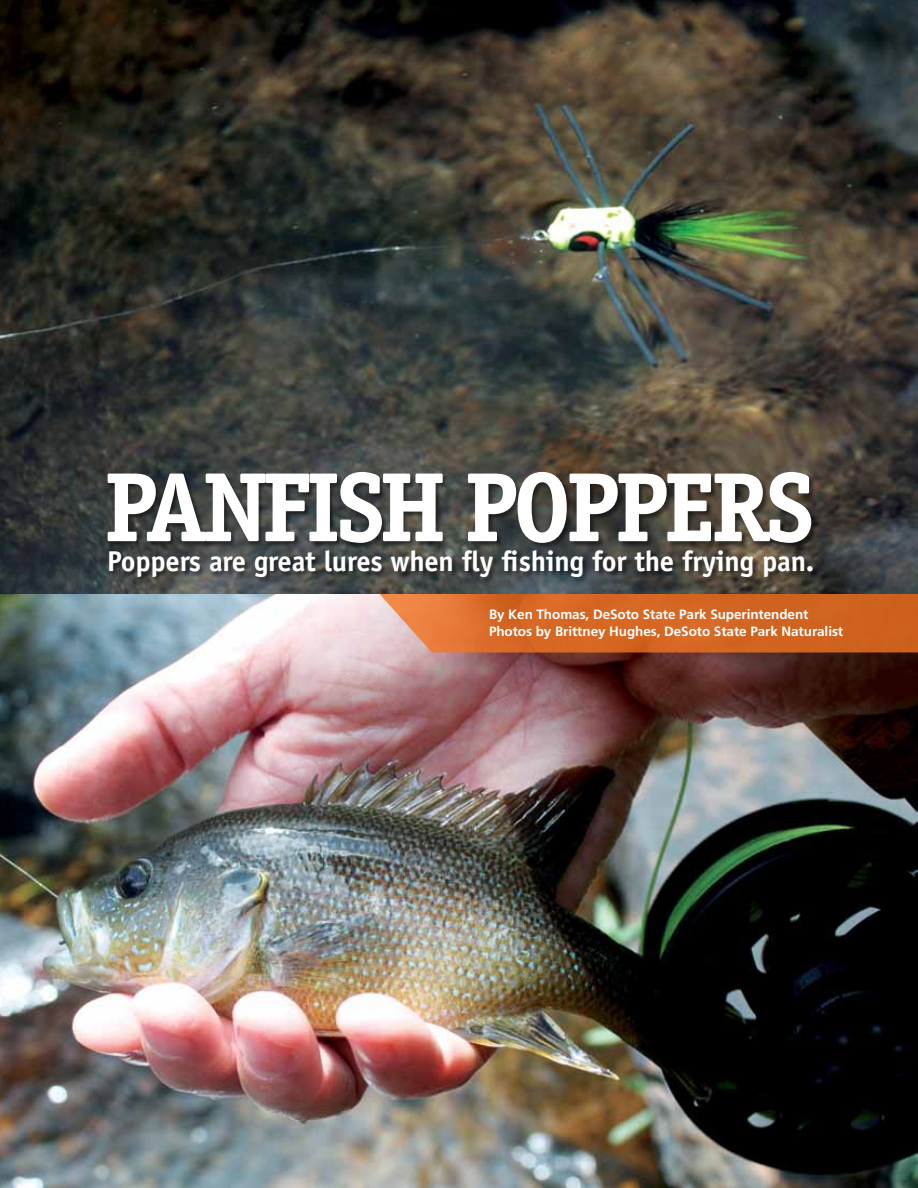
<style>
.page{position:relative;width:918px;height:1188px;background:#fff}
.page>*{position:absolute;margin:0;border:0;box-sizing:border-box;transform-origin:0 0}
.t1{font:700 98.7px "Officina Serif Std";letter-spacing:-.06em;color:#fff}
.t2{font:700 28.65px "Officina Sans Std";letter-spacing:-.01em;color:#fff}
.t3{font:700 13.5px/16.5px "Frutiger LT Std";letter-spacing:-.005em;color:#fff}
</style>
<div class="page">
<img style="left:0;top:0;width:918px;height:1188px">
<svg style="left:377px;top:591px;width:541px;height:61px;background:#cf6b2f"></svg>
<div style="left:107px;top:472px;width:713px;height:112px;background:#000;opacity:.5"></div>
<h1 class="t1" style="left:104px;top:446px;width:204px">PANFISH</h1>
<h1 class="t1" style="left:464px;top:446px;width:99px">POPPE</h1>
<h1 class="t1" style="left:711px;top:446px;width:98px">RS</h1>
<h2 class="t2" style="left:107px;top:543px;width:709px">Poppers are great lures when fly fishing for the frying pan.</h2>
<p class="t3" style="left:489px;top:606px;width:356px">By Ken Thomas, DeSoto State Park Superintendent<br>Photos by Brittney Hughes, DeSoto State Park Naturalist</p>
</div>
